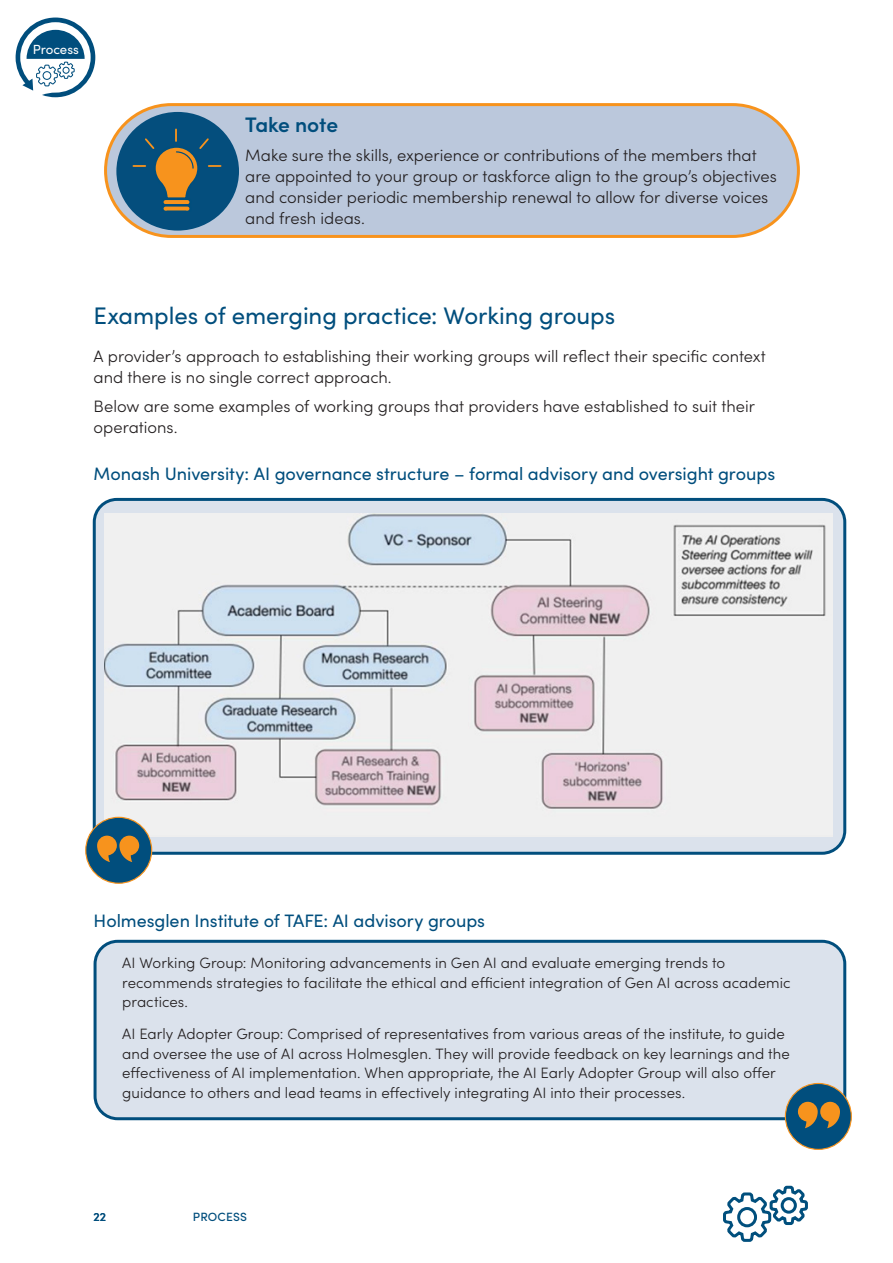
<style>
.page{position:relative;width:893px;height:1263px;background:#fff}
.page>*{position:absolute;margin:0;border:0;box-sizing:border-box;transform-origin:0 0}
.t1{font:24px "Sofia Pro";letter-spacing:-.005em;color:#014e7d}
.t2{font:600 21px "Sofia Pro";letter-spacing:-.01em;color:#014e7d}
.t3{font:18px "Sofia Pro";color:#014e7d}
.t4{font:300 16.5px/21px "Sofia Pro";color:#231f20}
.t5{font:300 15px/19.5px "Sofia Pro";letter-spacing:.005em;color:#231f20}
.t6{font:13.2px "Sofia Pro";letter-spacing:-.005em;color:#fff}
.t7{font:500 12px "Sofia Pro";letter-spacing:.015em;color:#014e7d}
</style>
<div class="page">
<svg style="left:16px;top:18px;width:79px;height:79px"></svg>
<svg style="left:723px;top:1185px;width:85px;height:57px"></svg>
<div style="left:94px;top:499px;width:751px;height:354px;background:#dbe2ec;border-radius:23px"></div>
<div style="left:93px;top:498px;width:753px;height:357px;border:3px solid #014e7d;border-radius:23px"></div>
<div style="left:106px;top:105px;width:692px;height:131px;background:#bbc8dc;border-radius:66px"></div>
<div style="left:104px;top:103px;width:696px;height:135px;border:3px solid #f7931d;border-radius:66px"></div>
<div style="left:116px;top:112px;width:123px;height:119px;background:#044e7d;border-radius:50%"></div>
<svg style="left:133px;top:129px;width:88px;height:82px"></svg>
<img style="left:104px;top:513px;width:728px;height:324px">
<div style="left:86px;top:817px;width:66px;height:66px;background:#014e7d;border-radius:50%"></div>
<div style="left:85px;top:817px;width:67px;height:67px;border:1px solid #f7931d;border-radius:50%"></div>
<svg style="left:97px;top:836px;width:42px;height:26px"></svg>
<div style="left:95px;top:941px;width:750px;height:178px;background:#dbe2ec;border-radius:23px"></div>
<div style="left:94px;top:940px;width:752px;height:180px;border:3px solid #014e7d;border-radius:23px"></div>
<div style="left:785px;top:1083px;width:66px;height:66px;background:#014e7d;border-radius:50%"></div>
<div style="left:785px;top:1083px;width:67px;height:67px;border:1px solid #f7931d;border-radius:50%"></div>
<svg style="left:798px;top:1102px;width:42px;height:26px"></svg>
<p class="t6" style="left:33px;top:40px;width:48px">Process</p>
<h2 class="t2" style="left:245px;top:109px;width:94px">Take note</h2>
<p class="t4" style="left:245px;top:144px;width:533px">Make sure the skills, experience or contributions of the members that are appointed to your group or taskforce align to the group’s objectives and consider periodic membership renewal to allow for diverse voices and fresh ideas.</p>
<h1 class="t1" style="left:94px;top:298px;width:523px">Examples of emerging practice: Working groups</h1>
<p class="t4" style="left:94px;top:344px;width:674px">A provider’s approach to establishing their working groups will reflect their specific context and there is no single correct approach.</p>
<p class="t4" style="left:94px;top:395px;width:663px">Below are some examples of working groups that providers have established to suit their operations.</p>
<p class="t3" style="left:94px;top:461px;width:683px">Monash University: AI governance structure – formal advisory and oversight groups</p>
<p class="t3" style="left:94px;top:907px;width:393px">Holmesglen Institute of TAFE: AI advisory groups</p>
<p class="t5" style="left:122px;top:952px;width:670px">AI Working Group: Monitoring advancements in Gen AI and evaluate emerging trends to recommends strategies to facilitate the ethical and efficient integration of Gen AI across academic practices.</p>
<p class="t5" style="left:122px;top:1023px;width:669px">AI Early Adopter Group: Comprised of representatives from various areas of the institute, to guide and oversee the use of AI across Holmesglen. They will provide feedback on key learnings and the effectiveness of AI implementation. When appropriate, the AI Early Adopter Group will also offer guidance to others and lead teams in effectively integrating AI into their processes.</p>
<p class="t7" style="left:94px;top:1207px;width:14px">22</p>
<p class="t7" style="left:193px;top:1207px;width:56px">PROCESS</p>
</div>
